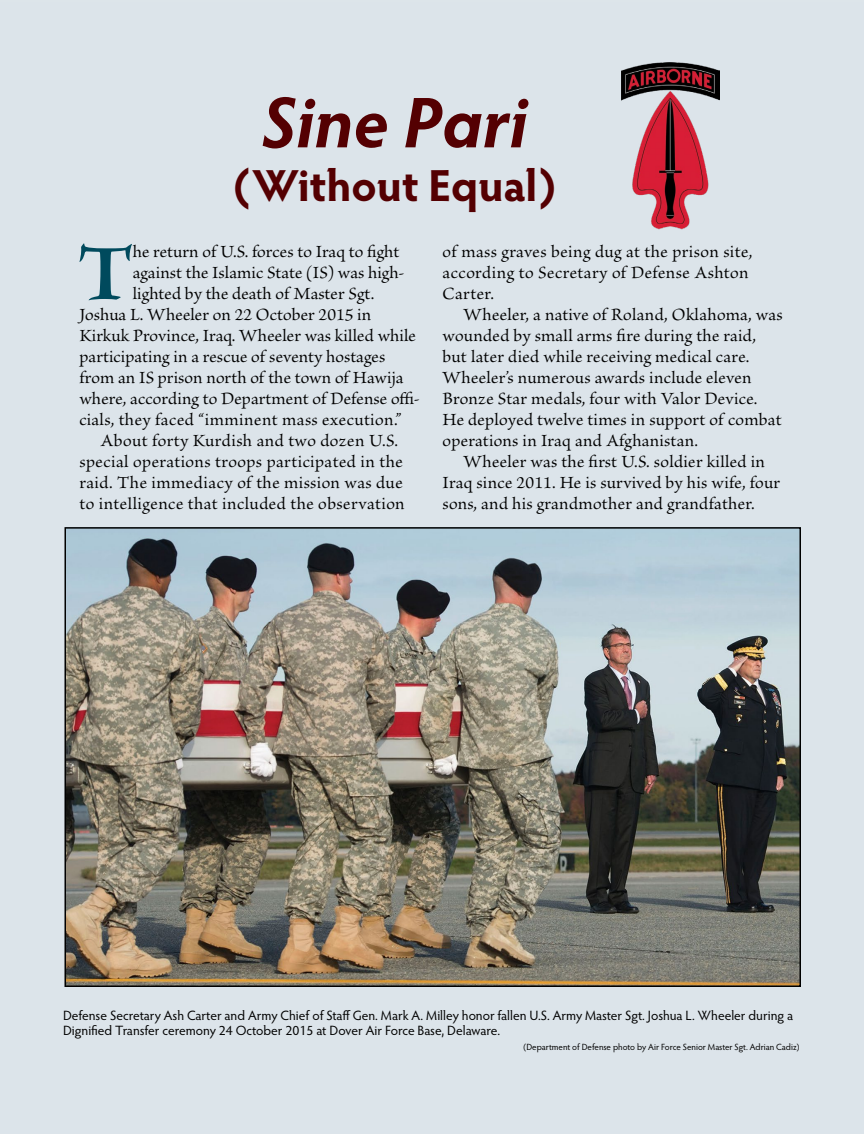
<style>
.page{position:relative;width:864px;height:1134px;background:#dce4ea}
.page>*{position:absolute;margin:0;border:0;box-sizing:border-box;transform-origin:0 0}
.t1{font:88.8px "Brioso Pro Bold Disp";color:#004a5d}
.t2{font:italic 700 72px "Hypatia Sans Pro";color:#540002}
.t3{font:700 45px "Hypatia Sans Pro";letter-spacing:-.005em;color:#540002}
.t4{font:18px/21px "Brioso Pro";letter-spacing:.015em;color:#000}
.t5{font:13.5px/15px "Hypatia Sans Pro";letter-spacing:-.005em;color:#000}
.t6{font:9px "Hypatia Sans Pro";letter-spacing:-.005em;color:#000}
</style>
<div class="page">
<img style="left:67px;top:530px;width:731px;height:454px">
<div style="left:64px;top:527px;width:737px;height:460px;border:2px solid #000"></div>
<img style="left:621px;top:62px;width:99px;height:168px">
<h2 class="t2" style="left:262px;top:72px;width:267px">Sine Pari</h2>
<h3 class="t3" style="left:234px;top:154px;width:323px">(Without Equal)</h3>
<h1 class="t1" style="left:77px;top:227px;width:57px">T</h1>
<p class="t4" style="left:133px;top:242px;width:268px">he return of U.S. forces to Iraq to fight</p>
<p class="t4" style="left:133px;top:263px;width:273px">against the Islamic State (IS) was high-</p>
<p class="t4" style="left:133px;top:284px;width:243px">lighted by the death of Master Sgt.</p>
<p class="t4" style="left:79px;top:305px;width:293px">Joshua L. Wheeler on 22 October 2015 in</p>
<p class="t4" style="left:79px;top:326px;width:338px">Kirkuk Province, Iraq. Wheeler was killed while</p>
<p class="t4" style="left:79px;top:347px;width:307px">participating in a rescue of seventy hostages</p>
<p class="t4" style="left:79px;top:368px;width:326px">from an IS prison north of the town of Hawija</p>
<p class="t4" style="left:79px;top:389px;width:342px">where, according to Department of Defense offi-</p>
<p class="t4" style="left:79px;top:410px;width:323px">cials, they faced “imminent mass execution.”</p>
<p class="t4" style="left:101px;top:431px;width:299px">About forty Kurdish and two dozen U.S.</p>
<p class="t4" style="left:79px;top:452px;width:325px">special operations troops participated in the</p>
<p class="t4" style="left:79px;top:473px;width:325px">raid. The immediacy of the mission was due</p>
<p class="t4" style="left:79px;top:494px;width:327px">to intelligence that included the observation</p>
<p class="t4" style="left:443px;top:242px;width:311px">of mass graves being dug at the prison site, according to Secretary of Defense Ashton<br>Carter.</p>
<p class="t4" style="left:443px;top:305px;width:342px;text-indent:21px">Wheeler, a native of Roland, Oklahoma, was wounded by small arms fire during the raid, but later died while receiving medical care.<br>Wheeler’s numerous awards include eleven Bronze Star medals, four with Valor Device.<br>He deployed twelve times in support of combat operations in Iraq and Afghanistan.</p>
<p class="t4" style="left:443px;top:452px;width:339px;text-indent:21px">Wheeler was the first U.S. soldier killed in<br>Iraq since 2011. He is survived by his wife, four sons, and his grandmother and grandfather.</p>
<p class="t5" style="left:63px;top:1007px;width:732px">Defense Secretary Ash Carter and Army Chief of Staff Gen. Mark A. Milley honor fallen U.S. Army Master Sgt. Joshua L. Wheeler during a<br>Dignified Transfer ceremony 24 October 2015 at Dover Air Force Base, Delaware.</p>
<p class="t6" style="left:524px;top:1041px;width:277px">(Department of Defense photo by Air Force Senior Master Sgt. Adrian Cadiz)</p>
</div>
